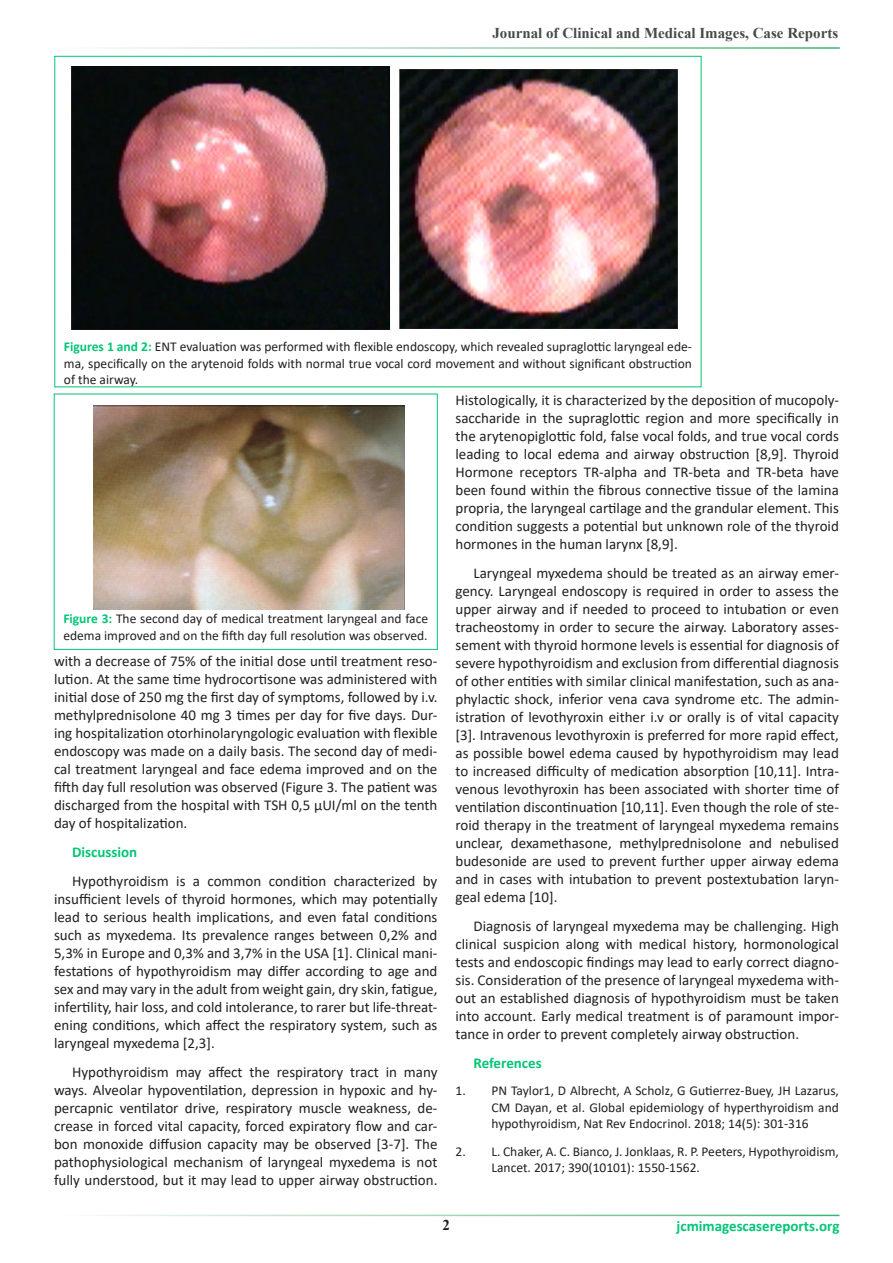
<style>
.page{position:relative;width:893px;height:1263px;background:#fff}
.page>*{position:absolute;margin:0;border:0;box-sizing:border-box;transform-origin:0 0}
.t1{font:15px/18px "Calibri";color:#231f20;text-align:justify}
.t2{font:700 15px "Times New Roman";color:#464b47}
.t3{font:700 15px "Calibri";color:#02c676}
.t4{font:700 15px "Times New Roman";color:#231f20}
.t5{font:13.5px/16.5px "Calibri";color:#231f20;text-align:justify}
.s1{font-weight:700;color:#02c676}
</style>
<div class="page">
<img style="left:71px;top:66px;width:607px;height:264px">
<div style="left:54px;top:394px;width:383px;height:256px;border:1px solid #02c676"></div>
<img style="left:94px;top:406px;width:310px;height:204px">
<p class="t2" style="left:492px;top:22px;width:347px">Journal of Clinical and Medical Images, Case Reports</p>
<p class="t5" style="left:64px;top:338px;width:629px"><span class="s1">Figures 1 and 2:</span> ENT evaluation was performed with flexible endoscopy, which revealed supraglottic laryngeal ede&shy;ma, specifically on the arytenoid folds with normal true vocal cord movement and without significant obstruction of the airway.</p>
<p class="t5" style="left:63px;top:610px;width:366px"><span class="s1">Figure 3:</span> The second day of medical treatment laryngeal and face edema improved and on the fifth day full resolution was observed.</p>
<p class="t1" style="left:54px;top:652px;width:385px">with a decrease of 75% of the initial dose until treatment reso&shy;lution. At the same time hydrocortisone was administered with initial dose of 250 mg the first day of symptoms, followed by i.v. methylprednisolone 40 mg 3 times per day for five days. Dur&shy;ing hospitalization otorhinolaryngologic evaluation with flexible endoscopy was made on a daily basis. The second day of medi&shy;cal treatment laryngeal and face edema improved and on the fifth day full resolution was observed (Figure 3. The patient was discharged from the hospital with TSH 0,5 μUI/ml on the tenth day of hospitalization.</p>
<p class="t3" style="left:72px;top:841px;width:67px">Discussion</p>
<p class="t1" style="left:54px;top:871px;width:385px;text-indent:18px">Hypothyroidism is a common condition characterized by insufficient levels of thyroid hormones, which may potentially lead to serious health implications, and even fatal conditions such as myxedema. Its prevalence ranges between 0,2% and 5,3% in Europe and 0,3% and 3,7% in the USA [1]. Clinical mani&shy;festations of hypothyroidism may differ according to age and sex and may vary in the adult from weight gain, dry skin, fatigue, infertility, hair loss, and cold intolerance, to rarer but life-threat&shy;ening conditions, which affect the respiratory system, such as laryngeal myxedema [2,3].</p>
<p class="t1" style="left:54px;top:1062px;width:385px;text-indent:18px">Hypothyroidism may affect the respiratory tract in many ways. Alveolar hypoventilation, depression in hypoxic and hy&shy;percapnic ventilator drive, respiratory muscle weakness, de&shy;crease in forced vital capacity, forced expiratory flow and car&shy;bon monoxide diffusion capacity may be observed [3-7]. The pathophysiological mechanism of laryngeal myxedema is not fully understood, but it may lead to upper airway obstruction.</p>
<p class="t1" style="left:455px;top:391px;width:385px">Histologically, it is characterized by the deposition of mucopoly&shy;saccharide in the supraglottic region and more specifically in the arytenopiglottic fold, false vocal folds, and true vocal cords leading to local edema and airway obstruction [8,9]. Thyroid Hormone receptors TR-alpha and TR-beta and TR-beta have been found within the fibrous connective tissue of the lamina propria, the laryngeal cartilage and the grandular element. This condition suggests a potential but unknown role of the thyroid hormones in the human larynx [8,9].</p>
<p class="t1" style="left:455px;top:564px;width:385px;text-indent:18px">Laryngeal myxedema should be treated as an airway emer&shy;gency. Laryngeal endoscopy is required in order to assess the upper airway and if needed to proceed to intubation or even tracheostomy in order to secure the airway. Laboratory asses&shy;sement with thyroid hormone levels is essential for diagnosis of severe hypothyroidism and exclusion from differential diagnosis of other entities with similar clinical manifestation, such as ana&shy;phylactic shock, inferior vena cava syndrome etc. The admin&shy;istration of levothyroxin either i.v or orally is of vital capacity [3]. Intravenous levothyroxin is preferred for more rapid effect, as possible bowel edema caused by hypothyroidism may lead to increased difficulty of medication absorption [10,11]. Intra&shy;venous levothyroxin has been associated with shorter time of ventilation discontinuation [10,11]. Even though the role of ste&shy;roid therapy in the treatment of laryngeal myxedema remains unclear, dexamethasone, methylprednisolone and nebulised budesonide are used to prevent further upper airway edema and in cases with intubation to prevent postextubation laryn&shy;geal edema [10].</p>
<p class="t1" style="left:455px;top:917px;width:385px;text-indent:18px">Diagnosis of laryngeal myxedema may be challenging. High clinical suspicion along with medical history, hormonological tests and endoscopic findings may lead to early correct diagno&shy;sis. Consideration of the presence of laryngeal myxedema with&shy;out an established diagnosis of hypothyroidism must be taken into account. Early medical treatment is of paramount impor&shy;tance in order to prevent completely airway obstruction.</p>
<p class="t3" style="left:473px;top:1052px;width:70px">References</p>
<p class="t5" style="left:491px;top:1082px;width:349px;text-indent:-36px">1. PN Taylor1, D Albrecht, A Scholz, G Gutierrez-Buey, JH Lazarus, CM Dayan, et al. Global epidemiology of hyperthyroidism and hypothyroidism, Nat Rev Endocrinol. 2018; 14(5): 301-316</p>
<p class="t5" style="left:491px;top:1142px;width:349px;text-indent:-36px">2. L. Chaker, A. C. Bianco, J. Jonklaas, R. P. Peeters, Hypothyroidism,<br>Lancet. 2017; 390(10101): 1550-1562.</p>
<p class="t4" style="left:442px;top:1214px;width:9px">2</p>
<p class="t3" style="left:677px;top:1216px;width:164px">jcmimagescasereports.org</p>
</div>
